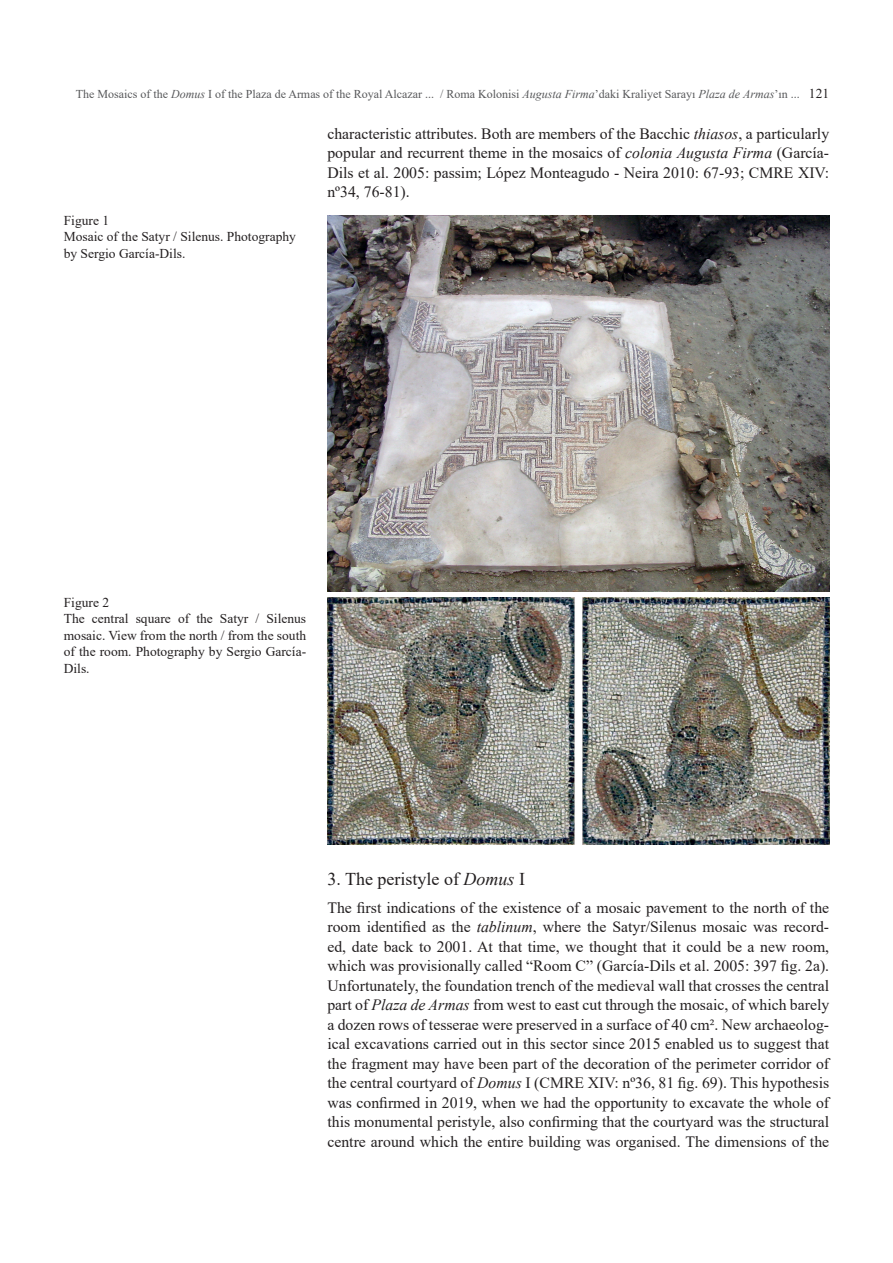
<style>
.page{position:relative;width:893px;height:1263px;background:#fff}
.page>*{position:absolute;margin:0;border:0;box-sizing:border-box;transform-origin:0 0}
.JMR_Arabaşlık_2{font:18px "Times New Roman";color:#231f20}
.JMR_Metin{font:15.75px/19.5px "Times New Roman";color:#231f20;text-align:justify}
.JMR_Resimaltı{font:13.5px/16.5px "Times New Roman";color:#231f20}
.JMR_Sayfa_Üst_Başlık{font:12px "Times New Roman";color:#57585a}
.s1{font-style:italic}
.s2{font-size:13.5px;color:#231f20}
</style>
<div class="page">
<img style="left:327px;top:215px;width:502px;height:376px">
<img style="left:327px;top:597px;width:502px;height:247px">
<p class="JMR_Sayfa_Üst_Başlık" style="left:76px;top:85px;width:755px">The Mosaics of the <span class="s1">Domus</span> I of the Plaza de Armas of the Royal Alcazar ... / Roma Kolonisi <span class="s1">Augusta Firma</span>’daki Kraliyet Sarayı <span class="s1">Plaza de Armas</span>’ın ... <span class="s2">121</span></p>
<p class="JMR_Metin" style="left:327px;top:123px;width:503px">characteristic attributes. Both are members of the Bacchic <span class="s1">thiasos</span>, a particularly popular and recurrent theme in the mosaics of <span class="s1">colonia Augusta Firma</span> (García-Dils et al. 2005: passim; López Monteagudo - Neira 2010: 67-93; CMRE XIV: nº34, 76-81).</p>
<p class="JMR_Resimaltı" style="left:64px;top:211px;width:47px">Figure 1</p>
<p class="JMR_Resimaltı" style="left:64px;top:228px;width:234px">Mosaic of the Satyr / Silenus. Photography by Sergio García-Dils.</p>
<p class="JMR_Resimaltı" style="left:64px;top:593px;width:47px">Figure 2</p>
<p class="JMR_Resimaltı" style="left:64px;top:610px;width:244px;text-align:justify">The central square of the Satyr / Silenus mosaic. View from the north / from the south of the room. Photography by Sergio García-Dils.</p>
<p class="JMR_Arabaşlık_2" style="left:327px;top:866px;width:199px">3. The peristyle of <span class="s1">Domus</span> I</p>
<p class="JMR_Metin" style="left:327px;top:897px;width:503px">The first indications of the existence of a mosaic pavement to the north of the room identified as the <span class="s1">tablinum</span>, where the Satyr/Silenus mosaic was record&shy;ed, date back to 2001. At that time, we thought that it could be a new room, which was provisionally called “Room C” (García-Dils et al. 2005: 397 fig. 2a).<br>Unfortunately, the foundation trench of the medieval wall that crosses the central part of <span class="s1">Plaza de Armas</span> from west to east cut through the mosaic, of which barely a dozen rows of tesserae were preserved in a surface of 40 cm². New archaeolog&shy;ical excavations carried out in this sector since 2015 enabled us to suggest that the fragment may have been part of the decoration of the perimeter corridor of the central courtyard of <span class="s1">Domus</span> I (CMRE XIV: nº36, 81 fig. 69). This hypothesis was confirmed in 2019, when we had the opportunity to excavate the whole of this monumental peristyle, also confirming that the courtyard was the structural centre around which the entire building was organised. The dimensions of the</p>
</div>
